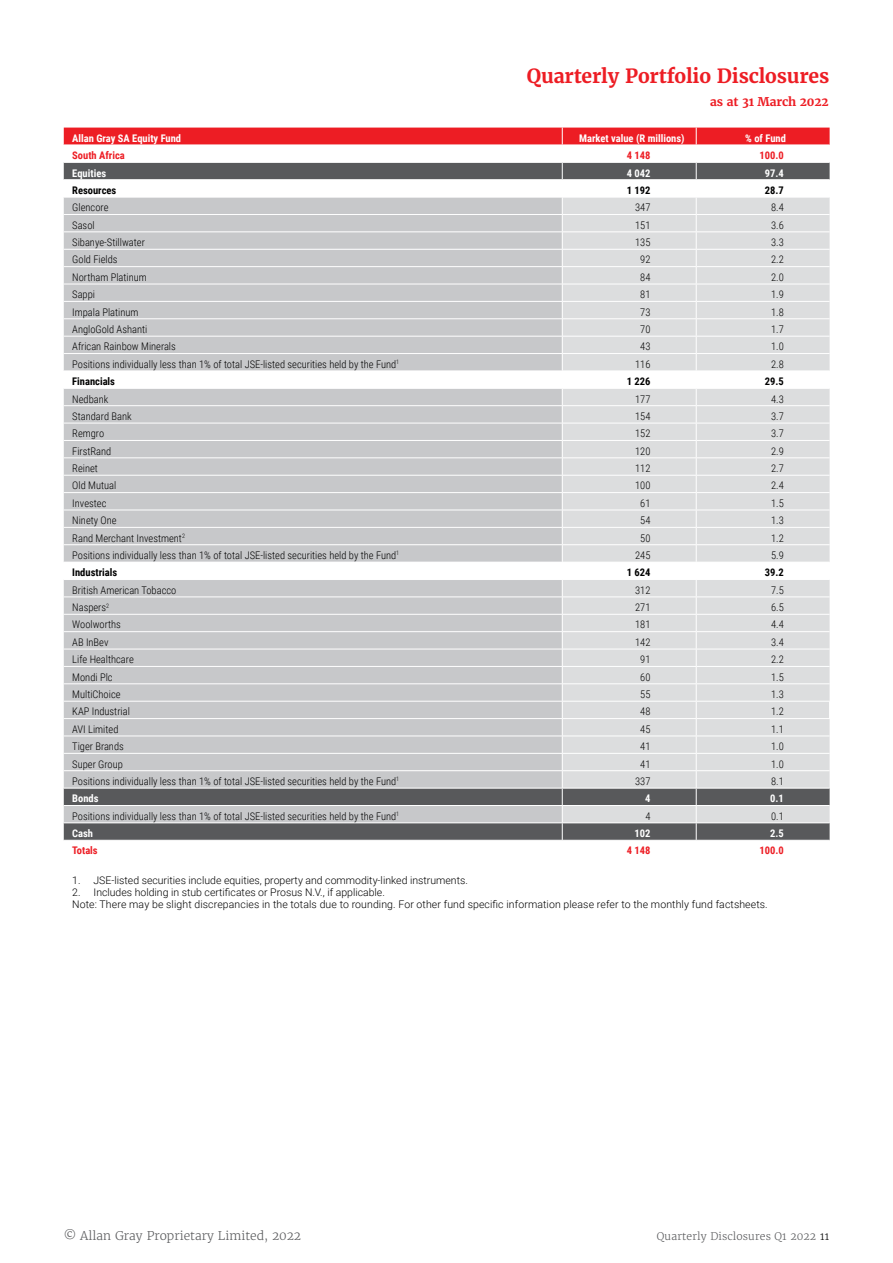
<style>
.page{position:relative;width:893px;height:1263px;background:#fff}
.page>*{position:absolute;margin:0;border:0;box-sizing:border-box;transform-origin:0 0}
.t1{font:700 19.5px "Merriweather";letter-spacing:-.01em;color:#ed1d24}
.t2{font:300 12px "Merriweather";color:#58595b}
.t3{font:700 12px "Merriweather";letter-spacing:-.01em;color:#ed1d24}
.t4{font:300 10.5px "Roboto Condensed";color:#000}
.t5{font:300 10.5px/12px "Roboto";color:#000}
.t6{font:700 10.5px "Roboto Condensed";color:#fff}
.t7{font:700 10.5px "Roboto Condensed";color:#000}
.t8{font:700 10.5px "Roboto Condensed";color:#ed1d24}
.t9{font:300 10.5px "Merriweather";letter-spacing:.01em;color:#58595b}
.s1{color:#000}
</style>
<div class="page">
<svg style="left:64px;top:128px;width:766px;height:713px;background:#cecacb"></svg>
<hr style="left:562px;top:666px;width:134px;height:1px;background:#fff">
<hr style="left:562px;top:683px;width:134px;height:1px;background:#fff">
<hr style="left:562px;top:701px;width:134px;height:1px;background:#fff">
<hr style="left:562px;top:718px;width:134px;height:1px;background:#fff">
<hr style="left:562px;top:735px;width:134px;height:1px;background:#fff">
<hr style="left:562px;top:753px;width:134px;height:1px;background:#fff">
<hr style="left:562px;top:770px;width:134px;height:1px;background:#fff">
<hr style="left:562px;top:805px;width:134px;height:1px;background:#fff">
<hr style="left:696px;top:666px;width:134px;height:1px;background:#fff">
<hr style="left:696px;top:683px;width:134px;height:1px;background:#fff">
<hr style="left:696px;top:701px;width:134px;height:1px;background:#fff">
<hr style="left:696px;top:718px;width:134px;height:1px;background:#fff">
<hr style="left:696px;top:735px;width:134px;height:1px;background:#fff">
<hr style="left:696px;top:753px;width:134px;height:1px;background:#fff">
<hr style="left:696px;top:770px;width:134px;height:1px;background:#fff">
<hr style="left:696px;top:805px;width:134px;height:1px;background:#fff">
<h1 class="t1" style="left:527px;top:63px;width:304px">Quarterly Portfolio Disclosures</h1>
<p class="t3" style="left:710px;top:94px;width:120px">as at 31 March 2022</p>
<p class="t6" style="left:72px;top:131px;width:110px">Allan Gray SA Equity Fund</p>
<p class="t6" style="left:579px;top:131px;width:107px">Market value (R millions)</p>
<p class="t6" style="left:745px;top:131px;width:42px">% of Fund</p>
<p class="t8" style="left:72px;top:148px;width:54px">South Africa</p>
<p class="t8" style="left:627px;top:148px;width:25px">4 148</p>
<p class="t8" style="left:760px;top:148px;width:26px">100.0</p>
<p class="t6" style="left:72px;top:165px;width:35px">Equities</p>
<p class="t6" style="left:627px;top:165px;width:25px">4 042</p>
<p class="t6" style="left:765px;top:165px;width:20px">97.4</p>
<p class="t7" style="left:72px;top:183px;width:46px">Resources</p>
<p class="t7" style="left:627px;top:183px;width:25px">1 192</p>
<p class="t7" style="left:765px;top:183px;width:20px">28.7</p>
<p class="t4" style="left:72px;top:200px;width:38px">Glencore</p>
<p class="t4" style="left:635px;top:200px;width:17px">347</p>
<p class="t4" style="left:771px;top:200px;width:14px">8.4</p>
<p class="t4" style="left:72px;top:218px;width:24px">Sasol</p>
<p class="t4" style="left:635px;top:218px;width:17px">151</p>
<p class="t4" style="left:771px;top:218px;width:14px">3.6</p>
<p class="t4" style="left:72px;top:235px;width:74px">Sibanye-Stillwater</p>
<p class="t4" style="left:635px;top:235px;width:17px">135</p>
<p class="t4" style="left:771px;top:235px;width:14px">3.3</p>
<p class="t4" style="left:72px;top:252px;width:47px">Gold Fields</p>
<p class="t4" style="left:640px;top:252px;width:12px">92</p>
<p class="t4" style="left:771px;top:252px;width:14px">2.2</p>
<p class="t4" style="left:72px;top:270px;width:76px">Northam Platinum</p>
<p class="t4" style="left:640px;top:270px;width:12px">84</p>
<p class="t4" style="left:771px;top:270px;width:14px">2.0</p>
<p class="t4" style="left:72px;top:287px;width:24px">Sappi</p>
<p class="t4" style="left:640px;top:287px;width:12px">81</p>
<p class="t4" style="left:771px;top:287px;width:14px">1.9</p>
<p class="t4" style="left:72px;top:304px;width:68px">Impala Platinum</p>
<p class="t4" style="left:640px;top:304px;width:12px">73</p>
<p class="t4" style="left:771px;top:304px;width:14px">1.8</p>
<p class="t4" style="left:72px;top:322px;width:77px">AngloGold Ashanti</p>
<p class="t4" style="left:640px;top:322px;width:12px">70</p>
<p class="t4" style="left:771px;top:322px;width:14px">1.7</p>
<p class="t4" style="left:72px;top:339px;width:105px">African Rainbow Minerals</p>
<p class="t4" style="left:640px;top:339px;width:12px">43</p>
<p class="t4" style="left:771px;top:339px;width:14px">1.0</p>
<p class="t4" style="left:72px;top:357px;width:328px">Positions individually less than 1% of total JSE-listed securities held by the Fund<sup>1</sup></p>
<p class="t4" style="left:635px;top:357px;width:17px">116</p>
<p class="t4" style="left:771px;top:357px;width:14px">2.8</p>
<p class="t7" style="left:72px;top:374px;width:44px">Financials</p>
<p class="t7" style="left:627px;top:374px;width:25px">1 226</p>
<p class="t7" style="left:765px;top:374px;width:20px">29.5</p>
<p class="t4" style="left:72px;top:391px;width:38px">Nedbank</p>
<p class="t4" style="left:635px;top:391px;width:17px">177</p>
<p class="t4" style="left:771px;top:391px;width:14px">4.3</p>
<p class="t4" style="left:72px;top:409px;width:61px">Standard Bank</p>
<p class="t4" style="left:635px;top:409px;width:17px">154</p>
<p class="t4" style="left:771px;top:409px;width:14px">3.7</p>
<p class="t4" style="left:72px;top:426px;width:33px">Remgro</p>
<p class="t4" style="left:635px;top:426px;width:17px">152</p>
<p class="t4" style="left:771px;top:426px;width:14px">3.7</p>
<p class="t4" style="left:72px;top:443px;width:41px">FirstRand</p>
<p class="t4" style="left:635px;top:443px;width:17px">120</p>
<p class="t4" style="left:771px;top:443px;width:14px">2.9</p>
<p class="t4" style="left:72px;top:461px;width:27px">Reinet</p>
<p class="t4" style="left:635px;top:461px;width:17px">112</p>
<p class="t4" style="left:771px;top:461px;width:14px">2.7</p>
<p class="t4" style="left:72px;top:478px;width:46px">Old Mutual</p>
<p class="t4" style="left:635px;top:478px;width:17px">100</p>
<p class="t4" style="left:771px;top:478px;width:14px">2.4</p>
<p class="t4" style="left:72px;top:496px;width:36px">Investec</p>
<p class="t4" style="left:640px;top:496px;width:12px">61</p>
<p class="t4" style="left:771px;top:496px;width:14px">1.5</p>
<p class="t4" style="left:72px;top:513px;width:46px">Ninety One</p>
<p class="t4" style="left:640px;top:513px;width:12px">54</p>
<p class="t4" style="left:771px;top:513px;width:14px">1.3</p>
<p class="t4" style="left:72px;top:530px;width:114px">Rand Merchant Investment<sup>2</sup></p>
<p class="t4" style="left:640px;top:530px;width:12px">50</p>
<p class="t4" style="left:771px;top:530px;width:14px">1.2</p>
<p class="t4" style="left:72px;top:548px;width:328px">Positions individually less than 1% of total JSE-listed securities held by the Fund<sup>1</sup></p>
<p class="t4" style="left:635px;top:548px;width:17px">245</p>
<p class="t4" style="left:771px;top:548px;width:14px">5.9</p>
<p class="t7" style="left:72px;top:565px;width:46px">Industrials</p>
<p class="t7" style="left:627px;top:565px;width:25px">1 624</p>
<p class="t7" style="left:765px;top:565px;width:20px">39.2</p>
<p class="t4" style="left:72px;top:583px;width:106px">British American Tobacco</p>
<p class="t4" style="left:635px;top:583px;width:17px">312</p>
<p class="t4" style="left:771px;top:583px;width:14px">7.5</p>
<p class="t4" style="left:72px;top:600px;width:38px">Naspers<sup>2</sup></p>
<p class="t4" style="left:635px;top:600px;width:17px">271</p>
<p class="t4" style="left:771px;top:600px;width:14px">6.5</p>
<p class="t4" style="left:72px;top:617px;width:50px">Woolworths</p>
<p class="t4" style="left:635px;top:617px;width:17px">181</p>
<p class="t4" style="left:771px;top:617px;width:14px">4.4</p>
<p class="t4" style="left:72px;top:635px;width:38px">AB InBev</p>
<p class="t4" style="left:635px;top:635px;width:17px">142</p>
<p class="t4" style="left:771px;top:635px;width:14px">3.4</p>
<p class="t4" style="left:72px;top:652px;width:63px">Life Healthcare</p>
<p class="t4" style="left:640px;top:652px;width:12px">91</p>
<p class="t4" style="left:771px;top:652px;width:14px">2.2</p>
<p class="t4" style="left:72px;top:669px;width:42px">Mondi Plc</p>
<p class="t4" style="left:640px;top:669px;width:12px">60</p>
<p class="t4" style="left:771px;top:669px;width:14px">1.5</p>
<p class="t4" style="left:72px;top:687px;width:50px">MultiChoice</p>
<p class="t4" style="left:640px;top:687px;width:12px">55</p>
<p class="t4" style="left:771px;top:687px;width:14px">1.3</p>
<p class="t4" style="left:72px;top:704px;width:59px">KAP Industrial</p>
<p class="t4" style="left:640px;top:704px;width:12px">48</p>
<p class="t4" style="left:771px;top:704px;width:14px">1.2</p>
<p class="t4" style="left:72px;top:722px;width:48px">AVI Limited</p>
<p class="t4" style="left:640px;top:722px;width:12px">45</p>
<p class="t4" style="left:771px;top:722px;width:14px">1.1</p>
<p class="t4" style="left:72px;top:739px;width:53px">Tiger Brands</p>
<p class="t4" style="left:640px;top:739px;width:12px">41</p>
<p class="t4" style="left:771px;top:739px;width:14px">1.0</p>
<p class="t4" style="left:72px;top:756px;width:52px">Super Group</p>
<p class="t4" style="left:640px;top:756px;width:12px">41</p>
<p class="t4" style="left:771px;top:756px;width:14px">1.0</p>
<p class="t4" style="left:72px;top:774px;width:328px">Positions individually less than 1% of total JSE-listed securities held by the Fund<sup>1</sup></p>
<p class="t4" style="left:635px;top:774px;width:17px">337</p>
<p class="t4" style="left:771px;top:774px;width:14px">8.1</p>
<p class="t6" style="left:72px;top:791px;width:28px">Bonds</p>
<p class="t6" style="left:645px;top:791px;width:7px">4</p>
<p class="t6" style="left:770px;top:791px;width:15px">0.1</p>
<p class="t4" style="left:72px;top:808px;width:328px">Positions individually less than 1% of total JSE-listed securities held by the Fund<sup>1</sup></p>
<p class="t4" style="left:645px;top:808px;width:7px">4</p>
<p class="t4" style="left:771px;top:808px;width:14px">0.1</p>
<p class="t6" style="left:72px;top:826px;width:22px">Cash</p>
<p class="t6" style="left:635px;top:826px;width:17px">102</p>
<p class="t6" style="left:770px;top:826px;width:15px">2.5</p>
<p class="t8" style="left:72px;top:843px;width:27px">Totals</p>
<p class="t8" style="left:627px;top:843px;width:25px">4 148</p>
<p class="t8" style="left:760px;top:843px;width:26px">100.0</p>
<p class="t5" style="left:72px;top:874px;width:397px">1. JSE-listed securities include equities, property and commodity-linked instruments.</p>
<p class="t5" style="left:72px;top:886px;width:697px">2. Includes holding in stub certificates or Prosus N.V., if applicable.<br>Note: There may be slight discrepancies in the totals due to rounding. For other fund specific information please refer to the monthly fund factsheets.</p>
<p class="t2" style="left:64px;top:1228px;width:239px">© Allan Gray Proprietary Limited, 2022</p>
<p class="t9" style="left:657px;top:1229px;width:174px">Quarterly Disclosures Q1 2022 <span class="s1">11</span></p>
</div>
